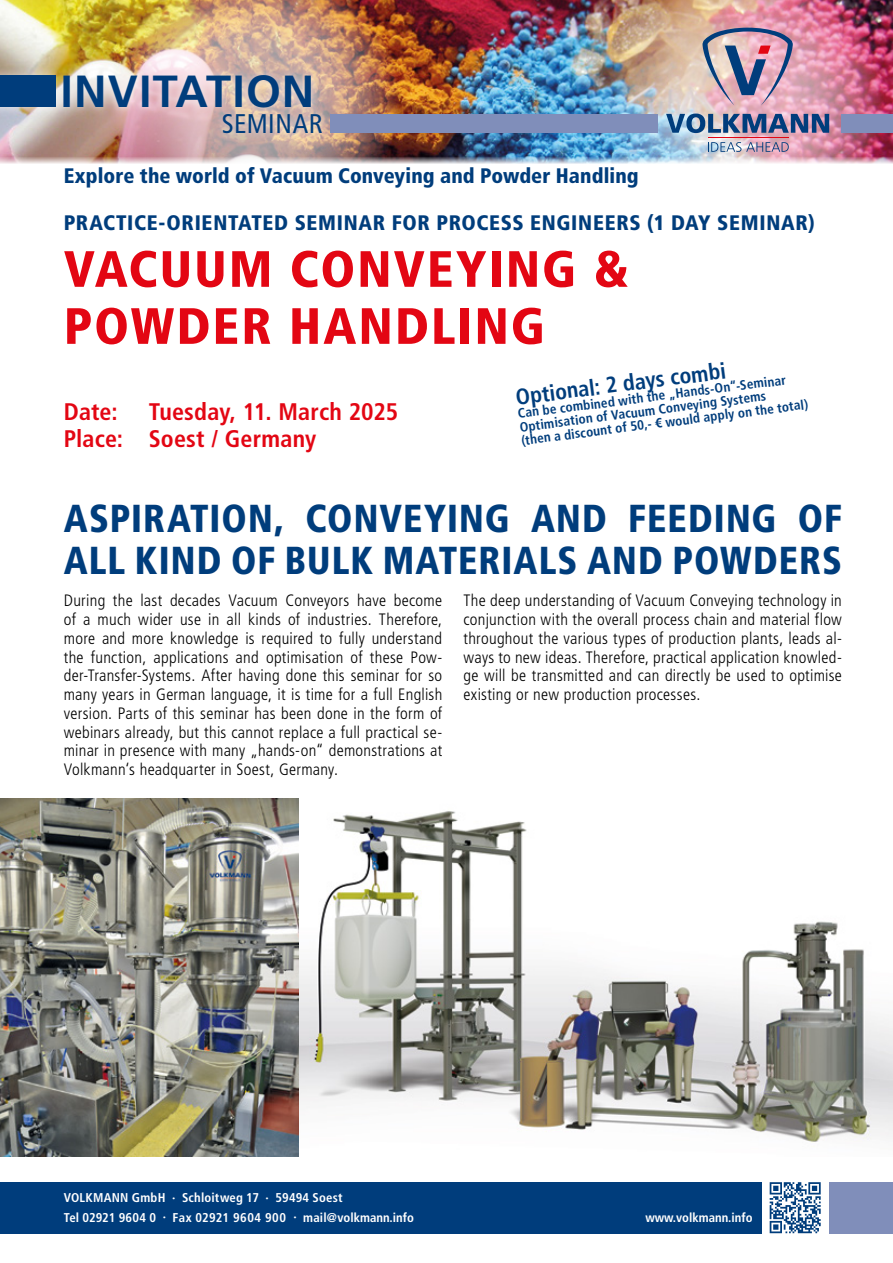
<style>
.page{position:relative;width:893px;height:1263px;background:#fff}
.page>*{position:absolute;margin:0;border:0;box-sizing:border-box;transform-origin:0 0}
.t1{font:900 condensed 51px/57px "Frutiger LT Std";letter-spacing:.045em;color:#e30613}
.t2{font:700 45px "Frutiger LT Std";letter-spacing:.025em;color:#003d7c}
.t3{font:900 condensed 39px/42px "Frutiger LT Std";letter-spacing:.03em;color:#003d7c;scale:.95 1}
.t4{font:condensed 27px "Frutiger LT Std";letter-spacing:.02em;color:#003d7c}
.t5{font:700 condensed 24px/27px "Frutiger LT Std";letter-spacing:.005em;color:#e30613}
.t6{font:700 condensed 22.5px "Frutiger LT Std";color:#003d7c}
.t7{font:900 condensed 21px "Frutiger LT Std";letter-spacing:.03em;color:#003d7c}
.t8{font:900 condensed 21px "Frutiger LT Std";letter-spacing:.01em;color:#003d7c}
.t9{font:300 condensed 16.5px/18.8px "Frutiger LT Std";letter-spacing:.02em;color:#000;text-align:justify}
.t10{font:700 condensed 13.5px/13.5px "Frutiger LT Std";color:#003d7c}
.t11{font:700 condensed 12.75px/19.5px "Frutiger LT Std";letter-spacing:.01em;color:#fff}
</style>
<div class="page">
<img style="left:0;top:0;width:893px;height:164px">
<img style="left:111px;top:0;width:289px;height:164px">
<div style="left:54px;top:66px;width:267px;height:52px;background:#fff;opacity:.75"></div>
<div style="left:214px;top:104px;width:117px;height:38px;background:#fff;opacity:.75"></div>
<img style="left:604px;top:0;width:281px;height:164px">
<div style="left:0;top:66px;width:66px;height:50px;background:#fff;opacity:.75"></div>
<div style="left:0;top:76px;width:56px;height:31px;background:#003d7c"></div>
<div style="left:330px;top:114px;width:328px;height:19px;background:#808eba"></div>
<div style="left:0;top:1182px;width:761px;height:51px;background:#003d7c"></div>
<svg style="left:708px;top:142px;width:81px;height:10px"></svg>
<img style="left:702px;top:28px;width:91px;height:77px">
<svg style="left:666px;top:114px;width:163px;height:19px;background:#61779f"></svg>
<hr style="left:708px;top:137px;width:81px;height:1px;background:#e30613">
<div style="left:829px;top:1182px;width:64px;height:51px;background:#808eba"></div>
<svg style="left:770px;top:1182px;width:51px;height:51px"></svg>
<div style="left:842px;top:114px;width:51px;height:19px;background:#808eba"></div>
<img style="left:298px;top:798px;width:595px;height:358px">
<img style="left:0;top:798px;width:298px;height:358px">
<h2 class="t2" style="left:61px;top:65px;width:255px">INVITATION</h2>
<h3 class="t4" style="left:222px;top:108px;width:103px">SEMINAR</h3>
<p class="t8" style="left:64px;top:163px;width:576px">EXPLORE THE WORLD OF VACUUM CONVEYING AND POWDER HANDLING</p>
<p class="t7" style="left:64px;top:210px;width:753px">PRACTICE-ORIENTATED SEMINAR FOR PROCESS ENGINEERS (1 DAY SEMINAR)</p>
<h1 class="t1" style="left:64px;top:240px;width:32px">VAC</h1>
<h1 class="t1" style="left:64px;top:240px;width:567px;text-indent:96px">UUM CONVEYING &amp;<br>POWDER HANDLING</h1>
<h3 class="t5" style="left:64px;top:398px;width:336px;text-indent:85px">Tuesday, 11. March 2025<br>Place: Soest / Germany</h3>
<h3 class="t5" style="left:64px;top:398px;width:55px">Date:</h3>
<h3 class="t6" style="left:514px;top:383px;width:213px;rotate:-7deg">Optional: 2 days combi</h3>
<p class="t10" style="left:517px;top:406px;width:291px;rotate:-7deg">Can be combined with the „Hands-On“-Seminar<br>Optimisation of Vacuum Conveying Systems<br>(then a discount of 50,- € would apply on the total)</p>
<h3 class="t3" style="left:64px;top:497px;width:821px">ASPIRATION, CONVEYING AND FEEDING OF<br>ALL KIND OF BULK MATERIALS AND POWDERS</h3>
<p class="t9" style="left:64px;top:591px;width:380px">During the last decades Vacuum Conveyors have become of a much wider use in all kinds of industries. Therefore, more and more knowledge is required to fully understand the function, applications and optimisation of these Pow&shy;der-Transfer-Systems. After having done this seminar for so many years in German language, it is time for a full English version. Parts of this seminar has been done in the form of webinars already, but this cannot replace a full practical se&shy;minar in presence with many „hands-on“ demonstrations at Volkmann‘s headquarter in Soest, Germany.</p>
<p class="t9" style="left:463px;top:591px;width:380px">The deep understanding of Vacuum Conveying technology in conjunction with the overall process chain and material flow throughout the various types of production plants, leads al&shy;ways to new ideas. Therefore, practical application knowled&shy;ge will be transmitted and can directly be used to optimise existing or new production processes.</p>
<p class="t11" style="left:64px;top:1188px;width:352px">VOLKMANN GmbH · Schloitweg 17 · 59494 Soest<br>Tel 02921 9604 0 · Fax 02921 9604 900 · mail@volkmann.info</p>
<p class="t11" style="left:645px;top:1208px;width:109px">www.volkmann.info</p>
</div>
